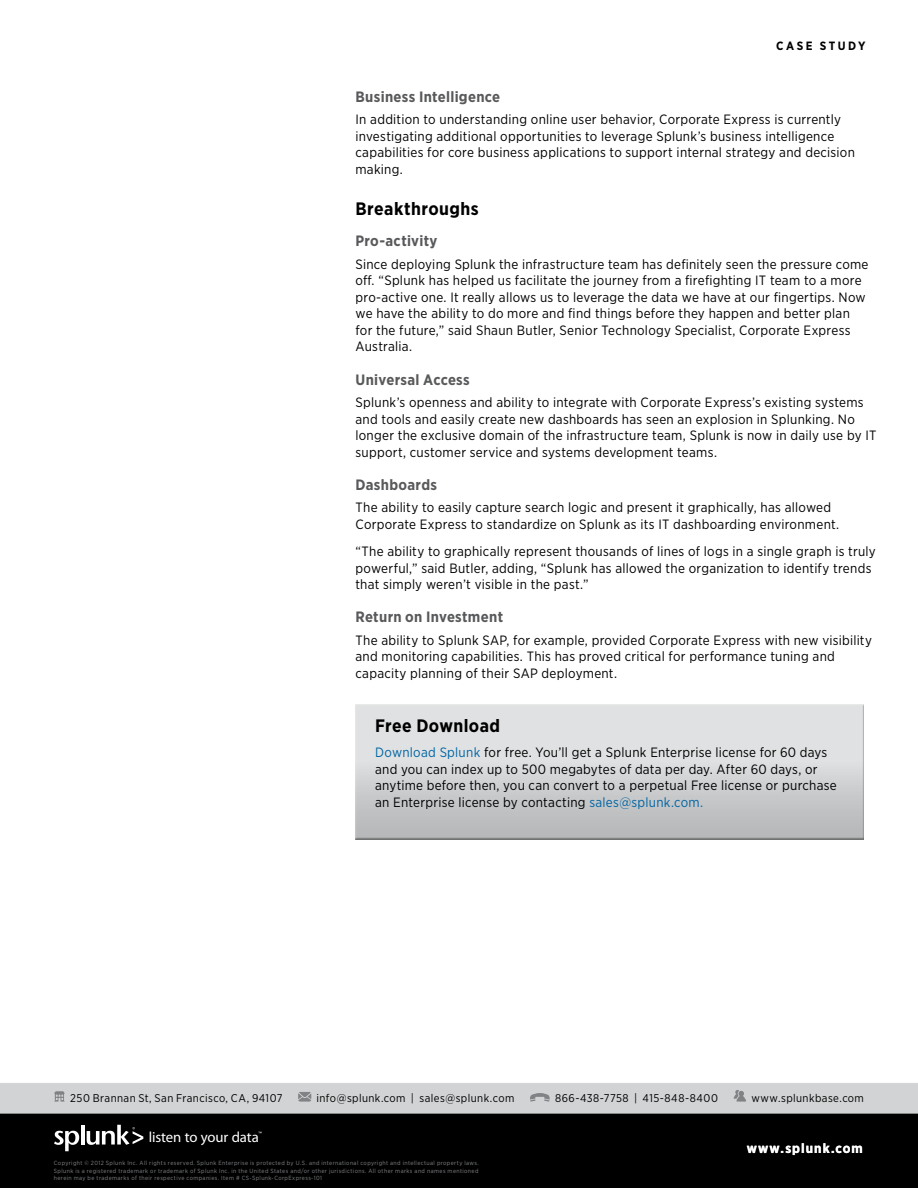
<style>
.page{position:relative;width:918px;height:1188px;background:#fff}
.page>*{position:absolute;margin:0;border:0;box-sizing:border-box;transform-origin:0 0}
.Body_Heading{font:700 18px "Gotham Narrow";letter-spacing:.02em;color:#000}
.Body_Heading_2{font:700 15px "Gotham Narrow";letter-spacing:.02em;color:#58595b}
.t1{font:14.7px "Myriad Pro";letter-spacing:-.01em;color:#fff}
.Body_Copy{font:13.5px/16.5px "Gotham Narrow";letter-spacing:.02em;color:#000}
.URL{font:700 13.5px "Gotham Narrow";letter-spacing:.08em;color:#fff}
.t2{font:700 12px "Gotham Narrow";letter-spacing:.205em;color:#000}
.Contact_Info{font:11.25px "Gotham Narrow";letter-spacing:.04em;color:#000}
.t3{font:6px/7.5px "Gotham Narrow";letter-spacing:.065em;color:#808285;text-align:justify}
.s1{color:#0065a4}
</style>
<div class="page">
<div style="left:0;top:1112px;width:918px;height:76px;background:#000"></div>
<div style="left:0;top:1083px;width:918px;height:31px;background:#d1d3d4"></div>
<svg style="left:54px;top:1131px;width:25px;height:20px"></svg>
<hr style="left:81px;top:1125px;width:3px;height:20px;background:#fff">
<svg style="left:87px;top:1125px;width:56px;height:20px"></svg>
<div style="left:353px;top:703px;width:512px;height:138px;background:#000;opacity:.75"></div>
<p class="t2" style="left:776px;top:38px;width:91px">CASE STUDY</p>
<p class="Body_Heading_2" style="left:356px;top:88px;width:146px">Business Intelligence</p>
<p class="Body_Copy" style="left:356px;top:111px;width:501px">In addition to understanding online user behavior, Corporate Express is currently investigating additional opportunities to leverage Splunk’s business intelligence capabilities for core business applications to support internal strategy and decision making.</p>
<p class="Body_Heading" style="left:356px;top:198px;width:125px">Breakthroughs</p>
<p class="Body_Heading_2" style="left:356px;top:232px;width:84px">Pro-activity</p>
<p class="Body_Copy" style="left:356px;top:256px;width:515px">Since deploying Splunk the infrastructure team has definitely seen the pressure come off. “Splunk has helped us facilitate the journey from a firefighting IT team to a more pro-active one. It really allows us to leverage the data we have at our fingertips. Now we have the ability to do more and find things before they happen and better plan for the future,” said Shaun Butler, Senior Technology Specialist, Corporate Express Australia.</p>
<p class="Body_Heading_2" style="left:356px;top:370px;width:116px">Universal Access</p>
<p class="Body_Copy" style="left:356px;top:394px;width:522px">Splunk’s openness and ability to integrate with Corporate Express’s existing systems and tools and easily create new dashboards has seen an explosion in Splunking. No longer the exclusive domain of the infrastructure team, Splunk is now in daily use by IT support, customer service and systems development teams.</p>
<p class="Body_Heading_2" style="left:356px;top:475px;width:83px">Dashboards</p>
<p class="Body_Copy" style="left:356px;top:499px;width:485px">The ability to easily capture search logic and present it graphically, has allowed<br>Corporate Express to standardize on Splunk as its IT dashboarding environment.</p>
<p class="Body_Copy" style="left:356px;top:543px;width:522px">“The ability to graphically represent thousands of lines of logs in a single graph is truly powerful,” said Butler, adding, “Splunk has allowed the organization to identify trends that simply weren’t visible in the past.”</p>
<p class="Body_Heading_2" style="left:356px;top:608px;width:149px">Return on Investment</p>
<p class="Body_Copy" style="left:356px;top:632px;width:518px">The ability to Splunk SAP, for example, provided Corporate Express with new visibility and monitoring capabilities. This has proved critical for performance tuning and capacity planning of their SAP deployment.</p>
<p class="Body_Heading" style="left:375px;top:714px;width:126px">Free Download</p>
<p class="Body_Copy" style="left:375px;top:744px;width:463px"><span class="s1">Download Splunk</span> for free. You’ll get a Splunk Enterprise license for 60 days and you can index up to 500 megabytes of data per day. After 60 days, or anytime before then, you can convert to a perpetual Free license or purchase an Enterprise license by contacting <span class="s1">sales@splunk.com.</span></p>
<p class="Contact_Info" style="left:70px;top:1091px;width:214px">250 Brannan St, San Francisco, CA, 94107</p>
<p class="Contact_Info" style="left:317px;top:1091px;width:199px">info@splunk.com | sales@splunk.com</p>
<p class="Contact_Info" style="left:555px;top:1091px;width:164px">866-438-7758 | 415-848-8400</p>
<p class="Contact_Info" style="left:751px;top:1091px;width:114px">www.splunkbase.com</p>
<p class="t1" style="left:149px;top:1128px;width:112px">listen to your data</p>
<p class="t3" style="left:54px;top:1159px;width:426px">Copyright © 2012 Splunk Inc. All rights reserved. Splunk Enterprise is protected by U.S. and international copyright and intellectual property laws.<br>Splunk is a registered trademark or trademark of Splunk Inc. in the United States and/or other jurisdictions. All other marks and names mentioned herein may be trademarks of their respective companies. Item # CS-Splunk-CorpExpress-101</p>
<p class="URL" style="left:747px;top:1141px;width:118px">www.splunk.com</p>
</div>
